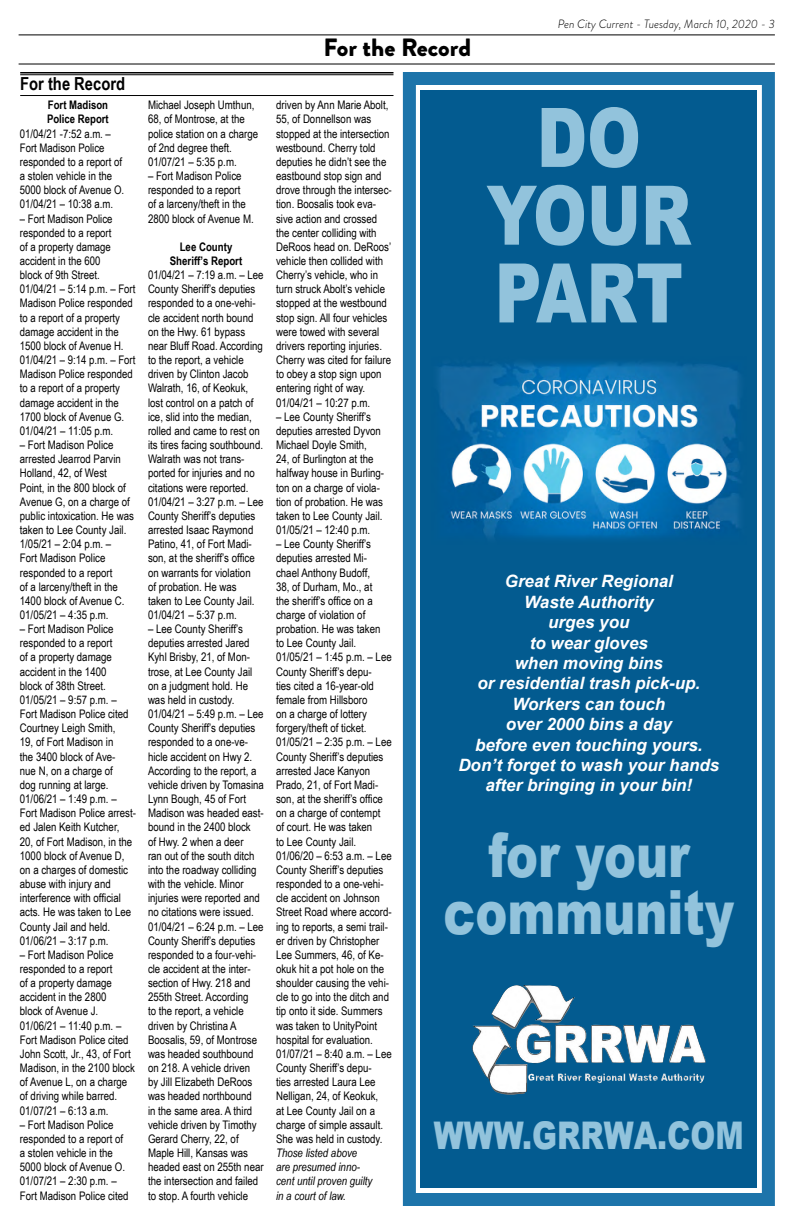
<style>
.page{position:relative;width:792px;height:1224px;background:#fff}
.page>*{position:absolute;margin:0;border:0;box-sizing:border-box;transform-origin:0 0}
.t1{font:900 82.3px/77.8px "Arial";color:#92c3dc;text-align:center;scale:.79 1}
.t2{font:900 61px/57.6px "Arial";color:#92c3dc;text-align:center;scale:.79 1}
.t3{font:900 38.1px "Arial";color:#92c3dc;scale:.79 1}
.t4{font:900 25px "Brandon Grotesque";color:#000}
.t5{font:700 18px "Arial Narrow";color:#000}
.t6{font:italic 700 17px/20.4px "Arial";color:#fff;text-align:center}
.t7{font:italic 300 12px "Brandon Grotesque";color:#000}
.t8{font:11.8px/14.2px "Arial Narrow";color:#000}
.t9{font:italic 11.8px/14.2px "Arial Narrow";color:#000}
.t10{font:700 11.8px/14.2px "Arial Narrow";color:#000}
</style>
<div class="page">
<hr style="left:19px;top:34px;width:756px;height:1px;background:#000">
<hr style="left:19px;top:64px;width:756px;height:1px;background:#000">
<div style="left:403px;top:72px;width:372px;height:1134px;border:13px solid #1d74aa"></div>
<div style="left:421px;top:90px;width:336px;height:1098px;background:#035b90"></div>
<img style="left:439px;top:362px;width:300px;height:177px">
<img style="left:491px;top:985px;width:151px;height:79px">
<hr style="left:20px;top:72px;width:373px;height:2px;background:#000">
<hr style="left:20px;top:74px;width:373px;height:1px;background:#000">
<hr style="left:20px;top:95px;width:373px;height:1px;background:#000">
<h3 class="t5" style="left:20px;top:70px;width:106px">For the Record</h3>
<p class="t10" style="left:47px;top:97px;width:63px">Fort Madison<br>Police Report</p>
<p class="t8" style="left:20px;top:126px;width:106px">01/04/21 -7:52 a.m. –<br>Fort Madison Police responded to a report of a stolen vehicle in the<br>5000 block of Avenue O.<br>01/04/21 – 10:38 a.m.</p>
<p class="t8" style="left:20px;top:211px;width:117px">– Fort Madison Police responded to a report<br>of a property damage accident in the 600<br>block of 9th Street.<br>01/04/21 – 5:14 p.m. – Fort<br>Madison Police responded to a report of a property damage accident in the<br>1500 block of Avenue H.<br>01/04/21 – 9:14 p.m. – Fort<br>Madison Police responded to a report of a property damage accident in the<br>1700 block of Avenue G.<br>01/04/21 – 11:05 p.m.</p>
<p class="t8" style="left:20px;top:437px;width:116px">– Fort Madison Police arrested Jearrod Parvin<br>Holland, 42, of West<br>Point, in the 800 block of<br>Avenue G, on a charge of public intoxication. He was taken to Lee County Jail.<br>1/05/21 – 2:04 p.m. –<br>Fort Madison Police responded to a report<br>of a larceny/theft in the<br>1400 block of Avenue C.<br>01/05/21 – 4:35 p.m.</p>
<p class="t8" style="left:20px;top:621px;width:118px">– Fort Madison Police responded to a report<br>of a property damage accident in the 1400<br>block of 38th Street.<br>01/05/21 – 9:57 p.m. –<br>Fort Madison Police cited<br>Courtney Leigh Smith,<br>19, of Fort Madison in<br>the 3400 block of Ave-<br>nue N, on a charge of<br>dog running at large.<br>01/06/21 – 1:49 p.m. –<br>Fort Madison Police arrest&shy;ed Jalen Keith Kutcher,<br>20, of Fort Madison, in the<br>1000 block of Avenue D, on a charges of domestic abuse with injury and interference with official acts. He was taken to Lee<br>County Jail and held.<br>01/06/21 – 3:17 p.m.</p>
<p class="t8" style="left:20px;top:947px;width:117px">– Fort Madison Police responded to a report<br>of a property damage accident in the 2800<br>block of Avenue J.<br>01/06/21 – 11:40 p.m. –<br>Fort Madison Police cited<br>John Scott, Jr., 43, of Fort<br>Madison, in the 2100 block of Avenue L, on a charge of driving while barred.<br>01/07/21 – 6:13 a.m.</p>
<p class="t8" style="left:20px;top:1117px;width:110px">– Fort Madison Police responded to a report of a stolen vehicle in the<br>5000 block of Avenue O.<br>01/07/21 – 2:30 p.m. –<br>Fort Madison Police cited</p>
<h3 class="t4" style="left:324px;top:30px;width:149px">For the Record</h3>
<p class="t7" style="left:558px;top:16px;width:219px">Pen City Current - Tuesday, March 10, 2020 - 3</p>
<p class="t8" style="left:148px;top:98px;width:112px">Michael Joseph Umthun,<br>68, of Montrose, at the police station on a charge of 2nd degree theft.<br>01/07/21 – 5:35 p.m.</p>
<p class="t8" style="left:148px;top:168px;width:107px">– Fort Madison Police responded to a report<br>of a larceny/theft in the<br>2800 block of Avenue M.</p>
<p class="t10" style="left:170px;top:239px;width:74px;text-align:center">Lee County<br>Sheriff’s Report</p>
<p class="t8" style="left:148px;top:267px;width:117px">01/04/21 – 7:19 a.m. – Lee<br>County Sheriff’s deputies responded to a one-vehi&shy;cle accident north bound on the Hwy. 61 bypass near Bluff Road. According to the report, a vehicle driven by Clinton Jacob<br>Walrath, 16, of Keokuk, lost control on a patch of ice, slid into the median, rolled and came to rest on its tires facing southbound.<br>Walrath was not trans&shy;ported for injuries and no citations were reported.<br>01/04/21 – 3:27 p.m. – Lee<br>County Sheriff’s deputies arrested Isaac Raymond<br>Patino, 41, of Fort Madi&shy;son, at the sheriff’s office on warrants for violation<br>of probation. He was<br>taken to Lee County Jail.<br>01/04/21 – 5:37 p.m.</p>
<p class="t8" style="left:148px;top:621px;width:117px">– Lee County Sheriff’s deputies arrested Jared<br>Kyhl Brisby, 21, of Mon&shy;trose, at Lee County Jail on a judgment hold. He was held in custody.<br>01/04/21 – 5:49 p.m. – Lee<br>County Sheriff’s deputies responded to a one-ve&shy;hicle accident on Hwy 2.<br>According to the report, a vehicle driven by Tomasina<br>Lynn Bough, 45 of Fort<br>Madison was headed east&shy;bound in the 2400 block<br>of Hwy. 2 when a deer<br>ran out of the south ditch into the roadway colliding with the vehicle. Minor injuries were reported and no citations were issued.<br>01/04/21 – 6:24 p.m. – Lee<br>County Sheriff’s deputies responded to a four-vehi&shy;cle accident at the inter&shy;section of Hwy. 218 and<br>255th Street. According<br>to the report, a vehicle driven by Christina A<br>Boosalis, 59, of Montrose was headed southbound on 218. A vehicle driven<br>by Jill Elizabeth DeRoos was headed northbound<br>in the same area. A third vehicle driven by Timothy<br>Gerard Cherry, 22, of<br>Maple Hill, Kansas was headed east on 255th near the intersection and failed to stop. A fourth vehicle</p>
<p class="t8" style="left:276px;top:98px;width:117px">driven by Ann Marie Abolt,<br>55, of Donnellson was stopped at the intersection westbound. Cherry told deputies he didn’t see the eastbound stop sign and drove through the intersec&shy;tion. Boosalis took eva&shy;sive action and crossed the center colliding with<br>DeRoos head on. DeRoos’ vehicle then collided with<br>Cherry’s vehicle, who in turn struck Abolt’s vehicle stopped at the westbound stop sign. All four vehicles were towed with several drivers reporting injuries.<br>Cherry was cited for failure to obey a stop sign upon entering right of way.<br>01/04/21 – 10:27 p.m.</p>
<p class="t8" style="left:276px;top:409px;width:110px">– Lee County Sheriff’s deputies arrested Dyvon<br>Michael Doyle Smith,<br>24, of Burlington at the halfway house in Burling&shy;ton on a charge of viola&shy;tion of probation. He was taken to Lee County Jail.<br>01/05/21 – 12:40 p.m.</p>
<p class="t8" style="left:276px;top:536px;width:117px">– Lee County Sheriff’s deputies arrested Mi&shy;chael Anthony Budoff,<br>38, of Durham, Mo., at<br>the sheriff’s office on a charge of violation of probation. He was taken<br>to Lee County Jail.<br>01/05/21 – 1:45 p.m. – Lee<br>County Sheriff’s depu-<br>ties cited a 16-year-old female from Hillsboro<br>on a charge of lottery forgery/theft of ticket.<br>01/05/21 – 2:35 p.m. – Lee<br>County Sheriff’s deputies arrested Jace Kanyon<br>Prado, 21, of Fort Madi&shy;son, at the sheriff’s office on a charge of contempt<br>of court. He was taken<br>to Lee County Jail.<br>01/06/20 – 6:53 a.m. – Lee<br>County Sheriff’s deputies responded to a one-vehi&shy;cle accident on Johnson<br>Street Road where accord&shy;ing to reports, a semi trail&shy;er driven by Christopher<br>Lee Summers, 46, of Ke&shy;okuk hit a pot hole on the shoulder causing the vehi&shy;cle to go into the ditch and tip onto it side. Summers was taken to UnityPoint hospital for evaluation.<br>01/07/21 – 8:40 a.m. – Lee<br>County Sheriff’s depu-<br>ties arrested Laura Lee<br>Nelligan, 24, of Keokuk,<br>at Lee County Jail on a charge of simple assault.<br>She was held in custody.</p>
<p class="t9" style="left:276px;top:1146px;width:98px">Those listed above are presumed inno&shy;cent until proven guilty in a court of law.</p>
<h1 class="t1" style="left:486px;top:96px;width:261px">DO<br>YOUR<br>PART</h1>
<h3 class="t6" style="left:458px;top:572px;width:262px">Great River Regional<br>Waste Authority<br>urges you<br>to wear gloves<br>when moving bins<br>or residential trash pick-up.<br>Workers can touch<br>over 2000 bins a day<br>before even touching yours.<br>Don’t forget to wash your hands after bringing in your bin!</h3>
<h2 class="t2" style="left:444px;top:824px;width:369px">for your community</h2>
<h3 class="t3" style="left:434px;top:1108px;width:394px">WWW.GRRWA.COM</h3>
</div>
